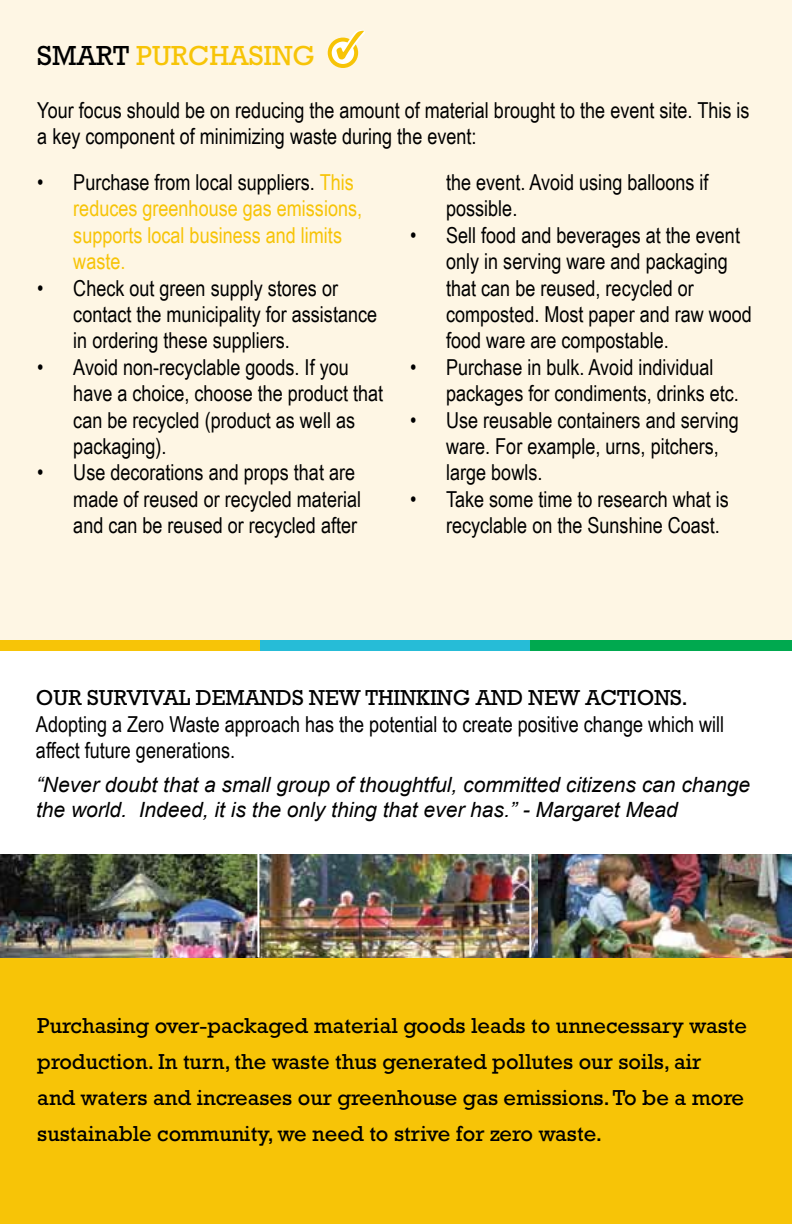
<style>
.page{position:relative;width:792px;height:1224px;background:#fff}
.page>*{position:absolute;margin:0;border:0;box-sizing:border-box;transform-origin:0 0}
.t1{font:28px "Rockwell Std";color:#f7c407}
.t2{font:22px/26.4px "Arial Narrow";color:#000}
.t3{font:22px/36px "Rockwell Std";color:#000}
.t4{font:22px/26.4px "Arial Narrow";color:#f7c407}
.t5{font:italic 21px/25.2px "Arial";color:#000}
.s1{color:#000}
</style>
<div class="page">
<div style="left:0;top:639px;width:262px;height:12px;background:#f7c407"></div>
<div style="left:260px;top:639px;width:275px;height:12px;background:#26bcd7"></div>
<div style="left:530px;top:639px;width:262px;height:12px;background:#00a94f"></div>
<div style="left:0;top:909px;width:792px;height:315px;background:#f7c407"></div>
<div style="left:0;top:0;width:792px;height:639px;background:#fef6e4"></div>
<div style="left:328px;top:38px;width:30px;height:30px;border:4px solid #f7c407;border-radius:50%"></div>
<svg style="left:332px;top:30px;width:33px;height:34px"></svg>
<img style="left:538px;top:855px;width:254px;height:102px">
<img style="left:0;top:855px;width:257px;height:102px">
<img style="left:259px;top:855px;width:279px;height:102px">
<hr style="left:257px;top:837px;width:2px;height:120px;background:#fff">
<hr style="left:529px;top:837px;width:2px;height:120px;background:#fff">
<p class="t1" style="left:37px;top:39px;width:279px"><span class="s1">SMART</span> PURCHASING</p>
<p class="t2" style="left:37px;top:96px;width:714px">Your focus should be on reducing the amount of material brought to the event site. This is a key component of minimizing waste during the event:</p>
<p class="t4" style="left:73px;top:168px;width:290px;text-indent:-36px"><span class="s1">• Purchase from local suppliers.</span> This reduces greenhouse gas emissions, supports local business and limits waste.</p>
<p class="t2" style="left:73px;top:274px;width:305px;text-indent:-36px">• Check out green supply stores or contact the municipality for assistance in ordering these suppliers.</p>
<p class="t2" style="left:73px;top:353px;width:311px;text-indent:-36px">• Avoid non-recyclable goods. If you have a choice, choose the product that can be recycled (product as well as packaging).</p>
<p class="t2" style="left:73px;top:459px;width:289px;text-indent:-36px">• Use decorations and props that are made of reused or recycled material and can be reused or recycled after</p>
<p class="t2" style="left:446px;top:168px;width:264px">the event. Avoid using balloons if possible.</p>
<p class="t2" style="left:446px;top:221px;width:307px;text-indent:-36px">• Sell food and beverages at the event only in serving ware and packaging that can be reused, recycled or composted. Most paper and raw wood food ware are compostable.</p>
<p class="t2" style="left:446px;top:353px;width:294px;text-indent:-36px">• Purchase in bulk. Avoid individual packages for condiments, drinks etc.</p>
<p class="t2" style="left:446px;top:406px;width:294px;text-indent:-36px">• Use reusable containers and serving ware. For example, urns, pitchers, large bowls.</p>
<p class="t2" style="left:446px;top:485px;width:284px;text-indent:-36px">• Take some time to research what is recyclable on the Sunshine Coast.</p>
<p class="t3" style="left:36px;top:680px;width:66px">Our survival</p>
<p class="t3" style="left:196px;top:680px;width:17px">demands</p>
<p class="t3" style="left:309px;top:680px;width:19px">new</p>
<p class="t3" style="left:365px;top:680px;width:14px">thin</p>
<p class="t3" style="left:416px;top:680px;width:28px">king</p>
<p class="t3" style="left:476px;top:680px;width:17px">and</p>
<p class="t3" style="left:529px;top:680px;width:19px">new</p>
<p class="t3" style="left:586px;top:680px;width:15px">actions</p>
<p class="t3" style="left:681px;top:680px;width:8px">.</p>
<p class="t2" style="left:36px;top:710px;width:690px">Adopting a Zero Waste approach has the potential to create positive change which will affect future generations.</p>
<p class="t5" style="left:36px;top:773px;width:716px">“Never doubt that a small group of thoughtful, committed citizens can change the world. Indeed, it is the only thing that ever has.” - Margaret Mead</p>
<p class="t3" style="left:37px;top:1008px;width:711px">Purchasing over-packaged material goods leads to unnecessary waste production. In turn, the waste thus generated pollutes our soils, air<br>and waters and increases our greenhouse gas emissions. To be a more sustainable community, we need to strive for zero waste.</p>
</div>
